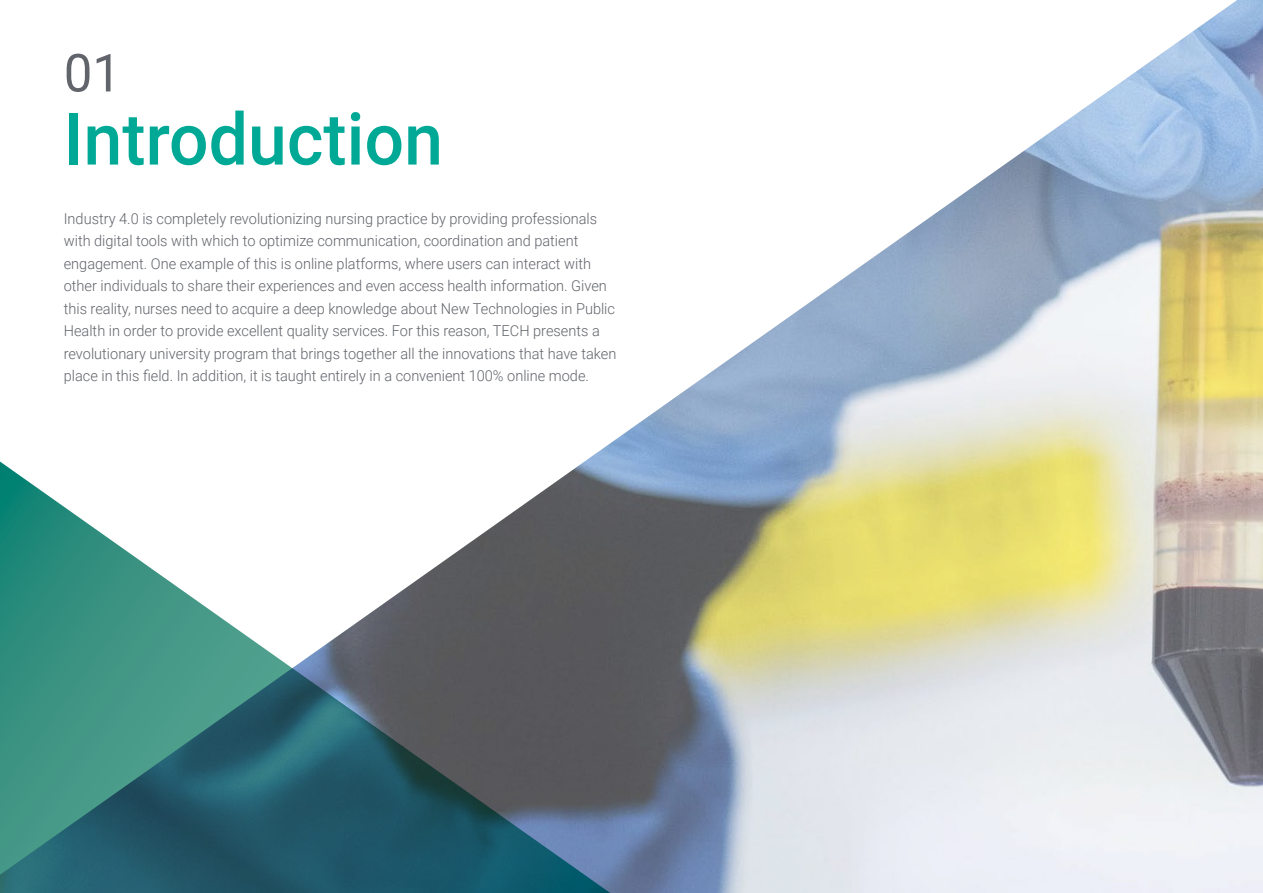
<style>
.page{position:relative;width:1263px;height:893px;background:#fff}
.page>*{position:absolute;margin:0;border:0;box-sizing:border-box;transform-origin:0 0}
.t1{font:500 72px "Roboto";color:#00a996}
.t2{font:52.5px "Roboto";color:#61646a}
.t3{font:300 15px/22.5px "Roboto";color:#61646a}
</style>
<div class="page">
<img style="left:607px;top:0;width:656px;height:893px">
<svg style="left:0;top:446px;width:640px;height:447px"></svg>
<h2 class="t2" style="left:64px;top:36px;width:59px">01</h2>
<h1 class="t1" style="left:64px;top:89px;width:381px">Introduction</h1>
<p class="t3" style="left:64px;top:207px;width:554px">Industry 4.0 is completely revolutionizing nursing practice by providing professionals with digital tools with which to optimize communication, coordination and patient engagement. One example of this is online platforms, where users can interact with other individuals to share their experiences and even access health information. Given this reality, nurses need to acquire a deep knowledge about New Technologies in Public Health in order to provide excellent quality services. For this reason, TECH presents a revolutionary university program that brings together all the innovations that have taken place in this field. In addition, it is taught entirely in a convenient 100% online mode.</p>
</div>
